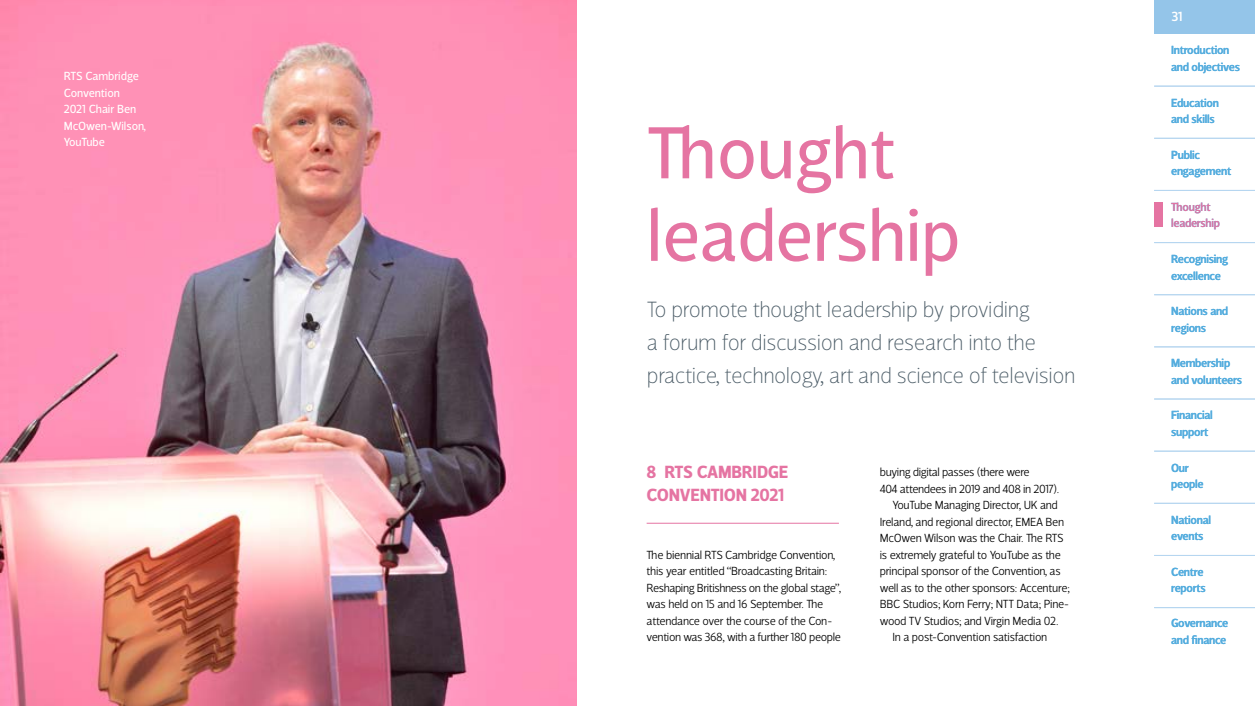
<style>
.page{position:relative;width:1255px;height:706px;background:#fff}
.page>*{position:absolute;margin:0;border:0;box-sizing:border-box;transform-origin:0 0}
.t1{font:75px/82.5px "Velino Sans";letter-spacing:-.01em;color:#e574a2}
.t2{font:100 22.5px/33px "Velino Sans";letter-spacing:-.02em;color:#4b5c67}
.t3{font:700 18px/23.2px "Velino Sans";letter-spacing:-.02em;color:#e574a2}
.t4{font:500 13.5px "Velino Sans";color:#fff}
.t5{font:300 12px/16.5px "Velino Sans";letter-spacing:-.025em;color:#000}
.t6{font:500 12px/16.5px "Velino Sans";letter-spacing:-.025em;color:#55adde}
.t7{font:12px/16.5px "Velino Sans";letter-spacing:-.01em;color:#fff}
.t8{font:500 12px/16.5px "Velino Sans";letter-spacing:-.025em;color:#e574a2}
</style>
<div class="page">
<div style="left:1154px;top:0;width:100px;height:34px;background:#94c5e9"></div>
<div style="left:1154px;top:203px;width:8px;height:24px;background:#e574a2"></div>
<img style="left:0;top:0;width:576px;height:706px">
<hr style="left:1154px;top:86px;width:100px;height:1px;background:#b6d6f0">
<hr style="left:1154px;top:138px;width:100px;height:1px;background:#b6d6f0">
<hr style="left:1154px;top:190px;width:100px;height:1px;background:#b6d6f0">
<hr style="left:1154px;top:242px;width:100px;height:1px;background:#b6d6f0">
<hr style="left:1154px;top:294px;width:100px;height:1px;background:#b6d6f0">
<hr style="left:1154px;top:346px;width:100px;height:1px;background:#b6d6f0">
<hr style="left:1154px;top:399px;width:100px;height:1px;background:#b6d6f0">
<hr style="left:1154px;top:451px;width:100px;height:1px;background:#b6d6f0">
<hr style="left:1154px;top:503px;width:100px;height:1px;background:#b6d6f0">
<hr style="left:1154px;top:555px;width:100px;height:1px;background:#b6d6f0">
<hr style="left:1154px;top:607px;width:100px;height:1px;background:#b6d6f0">
<hr style="left:646px;top:523px;width:192px;height:1px;background:#e574a2">
<p class="t7" style="left:64px;top:68px;width:84px">RTS Cambridge<br>Convention<br>2021 Chair Ben<br>McOwen-Wilson,<br>YouTube</p>
<h1 class="t1" style="left:646px;top:114px;width:316px">Thought leadership</h1>
<h2 class="t2" style="left:647px;top:293px;width:430px">To promote thought leadership by providing<br>a forum for discussion and research into the practice, technology, art and science of television</h2>
<h3 class="t3" style="left:646px;top:461px;width:143px">8 RTS CAMBRIDGE<br>CONVENTION 2021</h3>
<p class="t5" style="left:646px;top:547px;width:196px">The biennial RTS Cambridge Convention, this year entitled “Broadcasting Britain:<br>Reshaping Britishness on the global stage”, was held on 15 and 16 September. The attendance over the course of the Con&shy;vention was 368, with a further 180 people</p>
<p class="t5" style="left:879px;top:464px;width:151px">buying digital passes (there were</p>
<p class="t5" style="left:879px;top:481px;width:181px">404 attendees in 2019 and 408 in 2017).</p>
<p class="t5" style="left:892px;top:497px;width:167px">YouTube Managing Director, UK and</p>
<p class="t5" style="left:879px;top:514px;width:186px">Ireland, and regional director, EMEA Ben</p>
<p class="t5" style="left:879px;top:530px;width:185px">McOwen Wilson was the Chair. The RTS</p>
<p class="t5" style="left:879px;top:547px;width:183px">is extremely grateful to YouTube as the</p>
<p class="t5" style="left:879px;top:563px;width:182px">principal sponsor of the Convention, as</p>
<p class="t5" style="left:879px;top:580px;width:192px">well as to the other sponsors: Accenture;</p>
<p class="t5" style="left:879px;top:596px;width:191px">BBC Studios; Korn Ferry; NTT Data; Pine-</p>
<p class="t5" style="left:879px;top:613px;width:180px">wood TV Studios; and Virgin Media 02.</p>
<p class="t5" style="left:892px;top:629px;width:156px">In a post-Convention satisfaction</p>
<p class="t4" style="left:1171px;top:9px;width:13px">31</p>
<p class="t6" style="left:1171px;top:43px;width:70px">Introduction and objectives</p>
<p class="t6" style="left:1171px;top:95px;width:49px">Education and skills</p>
<p class="t6" style="left:1171px;top:147px;width:62px">Public engagement</p>
<p class="t8" style="left:1171px;top:199px;width:50px">Thought leadership</p>
<p class="t6" style="left:1171px;top:251px;width:58px">Recognising excellence</p>
<p class="t6" style="left:1171px;top:303px;width:59px">Nations and regions</p>
<p class="t6" style="left:1171px;top:355px;width:72px">Membership and volunteers</p>
<p class="t6" style="left:1171px;top:407px;width:43px">Financial support</p>
<p class="t6" style="left:1171px;top:460px;width:34px">Our people</p>
<p class="t6" style="left:1171px;top:512px;width:41px">National events</p>
<p class="t6" style="left:1171px;top:564px;width:36px">Centre reports</p>
<p class="t6" style="left:1171px;top:615px;width:59px">Governance and finance</p>
</div>
